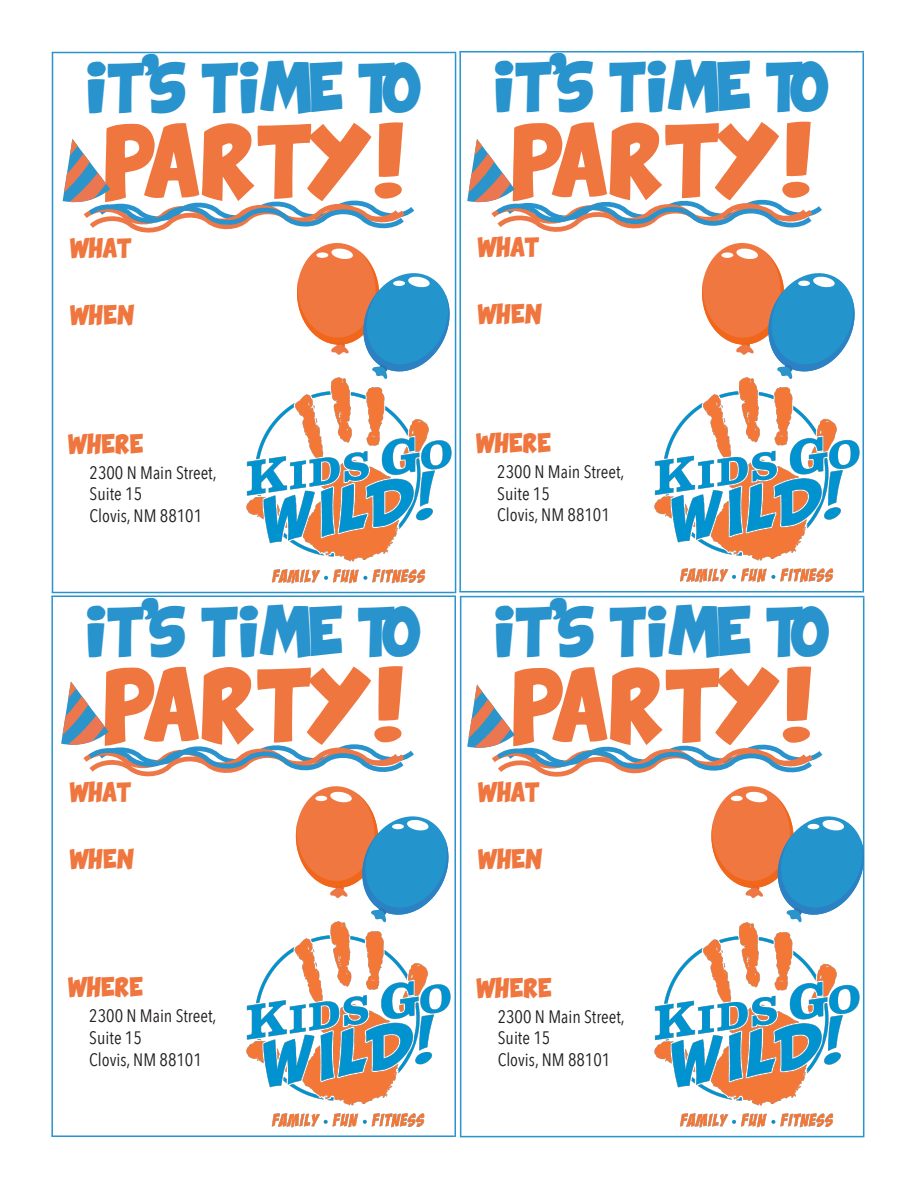
<style>
.page{position:relative;width:918px;height:1188px;background:#fff}
.page>*{position:absolute;margin:0;border:0;box-sizing:border-box;transform-origin:0 0}
.t1{font:51px "Comix Loud";letter-spacing:-.07em;color:#ef763e}
.t2{font:34.5px "Comix Loud";color:#2893cc}
.t3{font:18px/21.6px "Avenir Next Condensed";color:#231f20}
.t4{font:13.5px "Comix Loud";letter-spacing:-.025em;color:#ef763e}
</style>
<div class="page">
<img style="left:246px;top:379px;width:209px;height:207px">
<hr style="left:52px;top:52px;width:1px;height:540px;background:#2893cc">
<hr style="left:455px;top:53px;width:1px;height:540px;background:#2893cc">
<hr style="left:52px;top:592px;width:403px;height:1px;background:#2893cc">
<hr style="left:52px;top:52px;width:404px;height:1px;background:#2a95cc">
<img style="left:654px;top:379px;width:206px;height:204px">
<hr style="left:459px;top:52px;width:2px;height:540px;background:#2893cc">
<hr style="left:862px;top:53px;width:2px;height:540px;background:#2893cc">
<hr style="left:459px;top:591px;width:403px;height:1px;background:#2893cc">
<hr style="left:459px;top:51px;width:405px;height:1px;background:#2a95cc">
<img style="left:246px;top:922px;width:205px;height:206px">
<hr style="left:51px;top:596px;width:2px;height:540px;background:#2893cc">
<hr style="left:454px;top:597px;width:2px;height:540px;background:#2893cc">
<hr style="left:51px;top:1136px;width:404px;height:1px;background:#2893cc">
<hr style="left:51px;top:596px;width:405px;height:1px;background:#2a95cc">
<img style="left:654px;top:922px;width:209px;height:209px">
<hr style="left:460px;top:597px;width:1px;height:540px;background:#2893cc">
<hr style="left:863px;top:597px;width:1px;height:540px;background:#2893cc">
<hr style="left:460px;top:1136px;width:403px;height:1px;background:#2893cc">
<hr style="left:460px;top:596px;width:404px;height:1px;background:#2a95cc">
<svg style="left:467px;top:139px;width:388px;height:240px"></svg>
<svg style="left:467px;top:685px;width:398px;height:237px"></svg>
<svg style="left:63px;top:139px;width:392px;height:240px"></svg>
<svg style="left:61px;top:682px;width:394px;height:240px"></svg>
<h2 class="t2" style="left:86px;top:79px;width:337px">IT'S TIME TO</h2>
<h1 class="t1" style="left:104px;top:148px;width:302px">PARTY!</h1>
<h2 class="t2" style="left:494px;top:78px;width:337px">IT'S TIME TO</h2>
<h1 class="t1" style="left:512px;top:147px;width:302px">PARTY!</h1>
<p class="t4" style="left:70px;top:245px;width:63px">WHAT</p>
<p class="t4" style="left:477px;top:244px;width:63px">WHAT</p>
<p class="t4" style="left:70px;top:311px;width:66px">WHEN</p>
<p class="t4" style="left:477px;top:311px;width:66px">WHEN</p>
<p class="t4" style="left:68px;top:440px;width:77px">WHERE</p>
<p class="t4" style="left:476px;top:439px;width:77px">WHERE</p>
<p class="t3" style="left:90px;top:462px;width:129px">2300 N Main Street,<br>Suite 15<br>Clovis, NM 88101</p>
<p class="t3" style="left:497px;top:461px;width:129px">2300 N Main Street,<br>Suite 15<br>Clovis, NM 88101</p>
<h2 class="t2" style="left:86px;top:623px;width:337px">IT'S TIME TO</h2>
<h1 class="t1" style="left:104px;top:692px;width:302px">PARTY!</h1>
<h2 class="t2" style="left:495px;top:623px;width:337px">IT'S TIME TO</h2>
<h1 class="t1" style="left:512px;top:692px;width:302px">PARTY!</h1>
<p class="t4" style="left:69px;top:788px;width:63px">WHAT</p>
<p class="t4" style="left:478px;top:789px;width:63px">WHAT</p>
<p class="t4" style="left:69px;top:855px;width:66px">WHEN</p>
<p class="t4" style="left:478px;top:855px;width:66px">WHEN</p>
<p class="t4" style="left:68px;top:984px;width:77px">WHERE</p>
<p class="t4" style="left:476px;top:984px;width:77px">WHERE</p>
<p class="t3" style="left:89px;top:1006px;width:129px">2300 N Main Street,<br>Suite 15<br>Clovis, NM 88101</p>
<p class="t3" style="left:498px;top:1006px;width:129px">2300 N Main Street,<br>Suite 15<br>Clovis, NM 88101</p>
</div>
